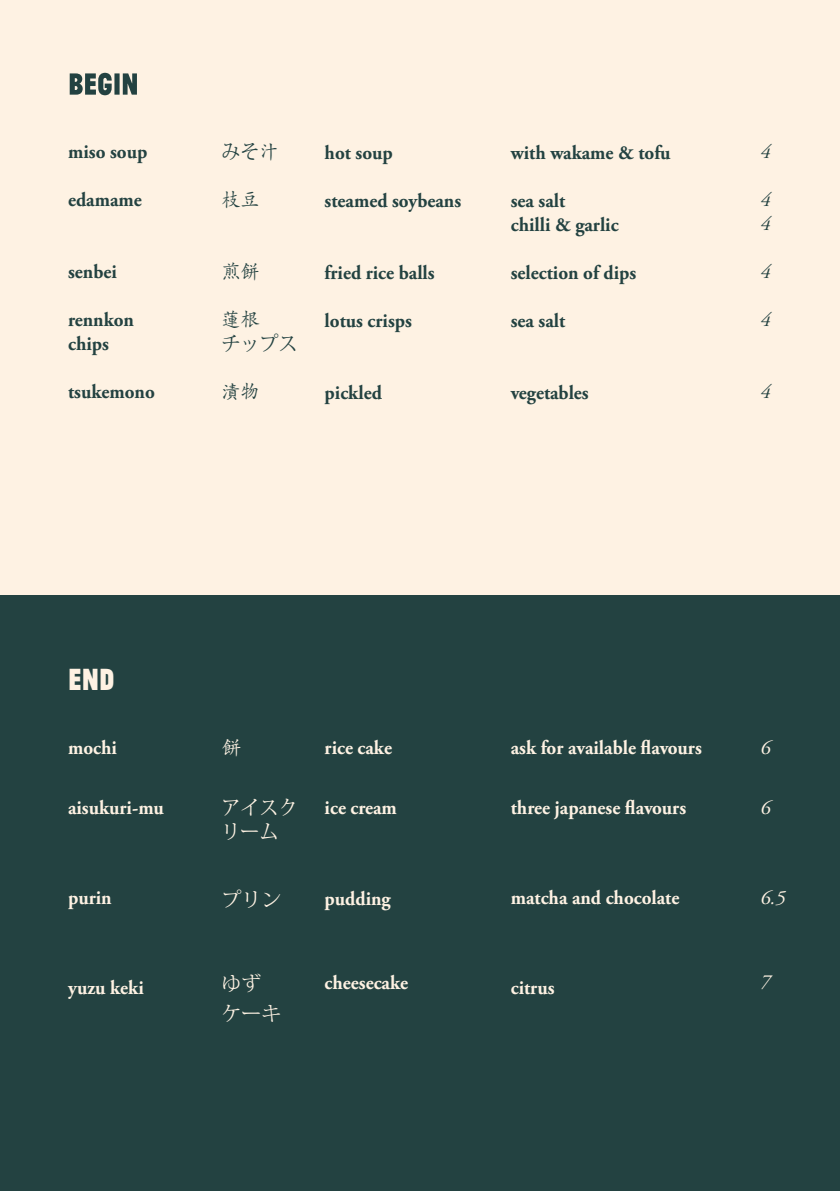
<style>
.page{position:relative;width:840px;height:1191px;background:#fff}
.page>*{position:absolute;margin:0;border:0;box-sizing:border-box;transform-origin:0 0}
.t1{font:100 32px "Jean Luc";color:#fef2e3}
.t2{font:700 20px/24px "Adobe Garamond Pro";color:#234241;scale:.95 1}
.t3{font:700 20px "Adobe Garamond Pro";color:#fef2e3;scale:.95 1}
.t4{font:20px/24px "Adobe Kaiti Std";color:#234241;scale:.95 1}
.t5{font:20px "Adobe Kaiti Std";color:#fef2e3}
.t6{font:20px/24px "Adobe Kaiti Std";color:#fef2e3;scale:.95 1}
.t7{font:italic 20px "Adobe Garamond Pro";color:#fef2e3}
.t8{font:italic 20px "Adobe Garamond Pro";color:#234241}
</style>
<div class="page">
<div style="left:0;top:0;width:839px;height:1191px;background:#fef2e3"></div>
<div style="left:0;top:595px;width:839px;height:596px;background:#234241"></div>
<svg style="left:70px;top:73px;width:67px;height:22px"></svg>
<p class="t2" style="left:68px;top:140px;width:85px">miso soup</p>
<p class="t2" style="left:68px;top:188px;width:79px">edamame</p>
<p class="t2" style="left:68px;top:260px;width:53px">senbei</p>
<p class="t2" style="left:68px;top:308px;width:71px">rennkon chips</p>
<p class="t2" style="left:68px;top:380px;width:93px">tsukemono</p>
<p class="t4" style="left:221px;top:140px;width:61px">みそ汁</p>
<p class="t4" style="left:221px;top:188px;width:41px">枝豆</p>
<p class="t4" style="left:221px;top:260px;width:41px">煎餅</p>
<p class="t4" style="left:221px;top:308px;width:81px">蓮根<br>チップス</p>
<p class="t4" style="left:221px;top:380px;width:41px">漬物</p>
<p class="t2" style="left:324px;top:141px;width:73px">hot soup</p>
<p class="t2" style="left:324px;top:189px;width:145px">steamed soybeans</p>
<p class="t2" style="left:324px;top:261px;width:117px">fried rice balls</p>
<p class="t2" style="left:324px;top:309px;width:93px">lotus crisps</p>
<p class="t2" style="left:324px;top:381px;width:62px">pickled</p>
<p class="t2" style="left:510px;top:141px;width:170px">with wakame &amp; tofu</p>
<p class="t2" style="left:510px;top:189px;width:59px">sea salt</p>
<p class="t2" style="left:510px;top:213px;width:115px">chilli &amp; garlic</p>
<p class="t2" style="left:510px;top:261px;width:133px">selection of dips</p>
<p class="t2" style="left:510px;top:309px;width:59px">sea salt</p>
<p class="t2" style="left:510px;top:381px;width:84px">vegetables</p>
<p class="t8" style="left:760px;top:140px;width:11px">4</p>
<p class="t8" style="left:760px;top:188px;width:11px">4</p>
<p class="t8" style="left:760px;top:212px;width:11px">4</p>
<p class="t8" style="left:760px;top:260px;width:11px">4</p>
<p class="t8" style="left:760px;top:308px;width:11px">4</p>
<p class="t8" style="left:760px;top:380px;width:11px">4</p>
<p class="t1" style="left:68px;top:658px;width:48px">END</p>
<p class="t3" style="left:68px;top:736px;width:53px">mochi</p>
<p class="t5" style="left:221px;top:735px;width:21px">餅</p>
<p class="t3" style="left:324px;top:736px;width:72px">rice cake</p>
<p class="t3" style="left:510px;top:736px;width:202px">ask for available flavours</p>
<p class="t7" style="left:760px;top:735px;width:11px">6</p>
<p class="t3" style="left:68px;top:796px;width:102px">aisukuri-mu</p>
<p class="t6" style="left:221px;top:795px;width:81px">アイスクリーム</p>
<p class="t3" style="left:324px;top:796px;width:77px">ice cream</p>
<p class="t3" style="left:510px;top:796px;width:186px">three japanese flavours</p>
<p class="t7" style="left:760px;top:795px;width:11px">6</p>
<p class="t3" style="left:68px;top:886px;width:47px">purin</p>
<p class="t5" style="left:221px;top:887px;width:61px">プリン</p>
<p class="t3" style="left:324px;top:886px;width:71px">pudding</p>
<p class="t3" style="left:510px;top:886px;width:179px">matcha and chocolate</p>
<p class="t7" style="left:760px;top:885px;width:26px">6.5</p>
<p class="t3" style="left:68px;top:976px;width:81px">yuzu keki</p>
<p class="t5" style="left:221px;top:971px;width:41px">ゆず</p>
<p class="t5" style="left:221px;top:1001px;width:61px">ケーキ</p>
<p class="t3" style="left:324px;top:970px;width:89px">cheesecake</p>
<p class="t3" style="left:510px;top:976px;width:48px">citrus</p>
<p class="t7" style="left:760px;top:969px;width:11px">7</p>
</div>
